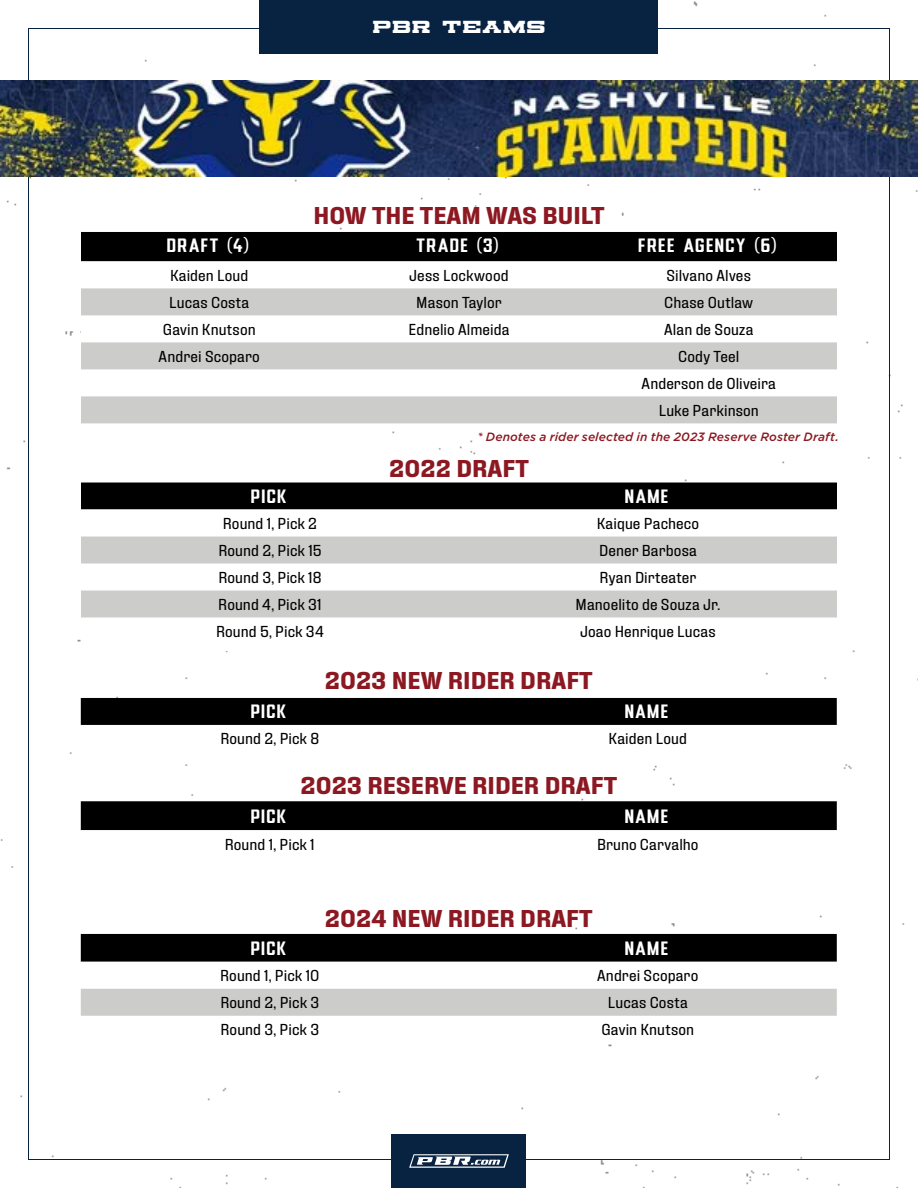
<style>
.page{position:relative;width:918px;height:1188px;background:#fff}
.page>*{position:absolute;margin:0;border:0;box-sizing:border-box;transform-origin:0 0}
.t1{font:700 24px "Fixture";color:#8c1822}
.t2{font:700 18px "VT Drone Ranger";color:#fff}
.t3{font:15.75px/27px "Fixture";letter-spacing:.005em;color:#000;text-align:center}
.t4{font:15px "Brogado JNL";letter-spacing:.1em;color:#fff}
.t5{font:italic 500 12px "Gotham";letter-spacing:.01em;color:#8c1822}
</style>
<div class="page">
<img style="left:0;top:0;width:918px;height:1188px">
<div style="left:260px;top:0;width:398px;height:54px;background:#082341"></div>
<div style="left:391px;top:1134px;width:135px;height:54px;background:#082341"></div>
<svg style="left:409px;top:1154px;width:100px;height:14px"></svg>
<img style="left:0;top:81px;width:918px;height:95px">
<div style="left:81px;top:232px;width:756px;height:29px;background:#000"></div>
<svg style="left:81px;top:261px;width:756px;height:27px"></svg>
<svg style="left:81px;top:288px;width:756px;height:135px;fill:#cccdcb"></svg>
<div style="left:81px;top:483px;width:756px;height:168px;background:#fff"></div>
<div style="left:81px;top:483px;width:756px;height:27px;background:#000"></div>
<svg style="left:81px;top:536px;width:756px;height:1px"></svg>
<svg style="left:81px;top:537px;width:756px;height:81px;fill:#cccdcb"></svg>
<svg style="left:81px;top:698px;width:756px;height:54px"></svg>
<div style="left:81px;top:801px;width:756px;height:83px;background:#fff"></div>
<div style="left:81px;top:801px;width:756px;height:30px;background:#000"></div>
<div style="left:81px;top:934px;width:756px;height:28px;background:#000"></div>
<svg style="left:81px;top:962px;width:756px;height:81px"></svg>
<div style="left:81px;top:989px;width:756px;height:27px;background:#cccdcb"></div>
<p class="t4" style="left:373px;top:17px;width:174px">PBR TEAMS</p>
<h1 class="t1" style="left:313px;top:200px;width:293px">HOW THE TEAM WAS BUILT</h1>
<p class="t2" style="left:168px;top:232px;width:85px">DRAFT (4)</p>
<p class="t2" style="left:417px;top:232px;width:85px">TRADE (3)</p>
<p class="t2" style="left:639px;top:232px;width:141px">FREE AGENCY (6)</p>
<p class="t3" style="left:170px;top:262px;width:80px">Kaiden Loud</p>
<p class="t3" style="left:409px;top:262px;width:101px">Jess Lockwood</p>
<p class="t3" style="left:667px;top:262px;width:86px">Silvano Alves</p>
<p class="t3" style="left:169px;top:289px;width:82px">Lucas Costa</p>
<p class="t3" style="left:416px;top:289px;width:87px">Mason Taylor</p>
<p class="t3" style="left:664px;top:289px;width:90px">Chase Outlaw</p>
<p class="t3" style="left:163px;top:316px;width:94px">Gavin Knutson</p>
<p class="t3" style="left:409px;top:316px;width:102px">Ednelio Almeida</p>
<p class="t3" style="left:664px;top:316px;width:91px">Alan de Souza</p>
<p class="t3" style="left:159px;top:343px;width:103px">Andrei Scoparo</p>
<p class="t3" style="left:642px;top:343px;width:136px">Cody Teel<br>Anderson de Oliveira<br>Luke Parkinson</p>
<p class="t5" style="left:477px;top:429px;width:363px">* Denotes a rider selected in the 2023 Reserve Roster Draft.</p>
<h1 class="t1" style="left:389px;top:453px;width:141px">2022 DRAFT</h1>
<p class="t2" style="left:252px;top:482px;width:38px">PICK</p>
<p class="t2" style="left:626px;top:482px;width:46px">NAME</p>
<p class="t3" style="left:223px;top:510px;width:96px">Round 1, Pick 2</p>
<p class="t3" style="left:597px;top:510px;width:104px">Kaique Pacheco</p>
<p class="t3" style="left:218px;top:537px;width:105px">Round 2, Pick 15</p>
<p class="t3" style="left:599px;top:537px;width:99px">Dener Barbosa</p>
<p class="t3" style="left:218px;top:564px;width:105px">Round 3, Pick 18</p>
<p class="t3" style="left:600px;top:564px;width:98px">Ryan Dirteater</p>
<p class="t3" style="left:218px;top:591px;width:105px">Round 4, Pick 31</p>
<p class="t3" style="left:576px;top:591px;width:146px">Manoelito de Souza Jr.</p>
<p class="t3" style="left:216px;top:618px;width:109px">Round 5, Pick 34</p>
<p class="t3" style="left:580px;top:618px;width:137px">Joao Henrique Lucas</p>
<h1 class="t1" style="left:325px;top:665px;width:269px">2023 NEW RIDER DRAFT</h1>
<p class="t2" style="left:251px;top:698px;width:38px">PICK</p>
<p class="t2" style="left:625px;top:698px;width:46px">NAME</p>
<p class="t3" style="left:220px;top:725px;width:100px">Round 2, Pick 8</p>
<p class="t3" style="left:609px;top:725px;width:80px">Kaiden Loud</p>
<h1 class="t1" style="left:301px;top:771px;width:318px">2023 RESERVE RIDER DRAFT</h1>
<p class="t2" style="left:251px;top:802px;width:38px">PICK</p>
<p class="t2" style="left:625px;top:802px;width:46px">NAME</p>
<p class="t3" style="left:225px;top:831px;width:91px">Round 1, Pick 1</p>
<p class="t3" style="left:597px;top:831px;width:103px">Bruno Carvalho</p>
<h1 class="t1" style="left:325px;top:903px;width:269px">2024 NEW RIDER DRAFT</h1>
<p class="t2" style="left:251px;top:934px;width:38px">PICK</p>
<p class="t2" style="left:625px;top:934px;width:46px">NAME</p>
<p class="t3" style="left:220px;top:962px;width:101px">Round 1, Pick 10</p>
<p class="t3" style="left:597px;top:962px;width:103px">Andrei Scoparo</p>
<p class="t3" style="left:220px;top:989px;width:100px">Round 2, Pick 3</p>
<p class="t3" style="left:608px;top:989px;width:82px">Lucas Costa</p>
<p class="t3" style="left:221px;top:1016px;width:100px">Round 3, Pick 3</p>
<p class="t3" style="left:601px;top:1016px;width:94px">Gavin Knutson</p>
</div>
